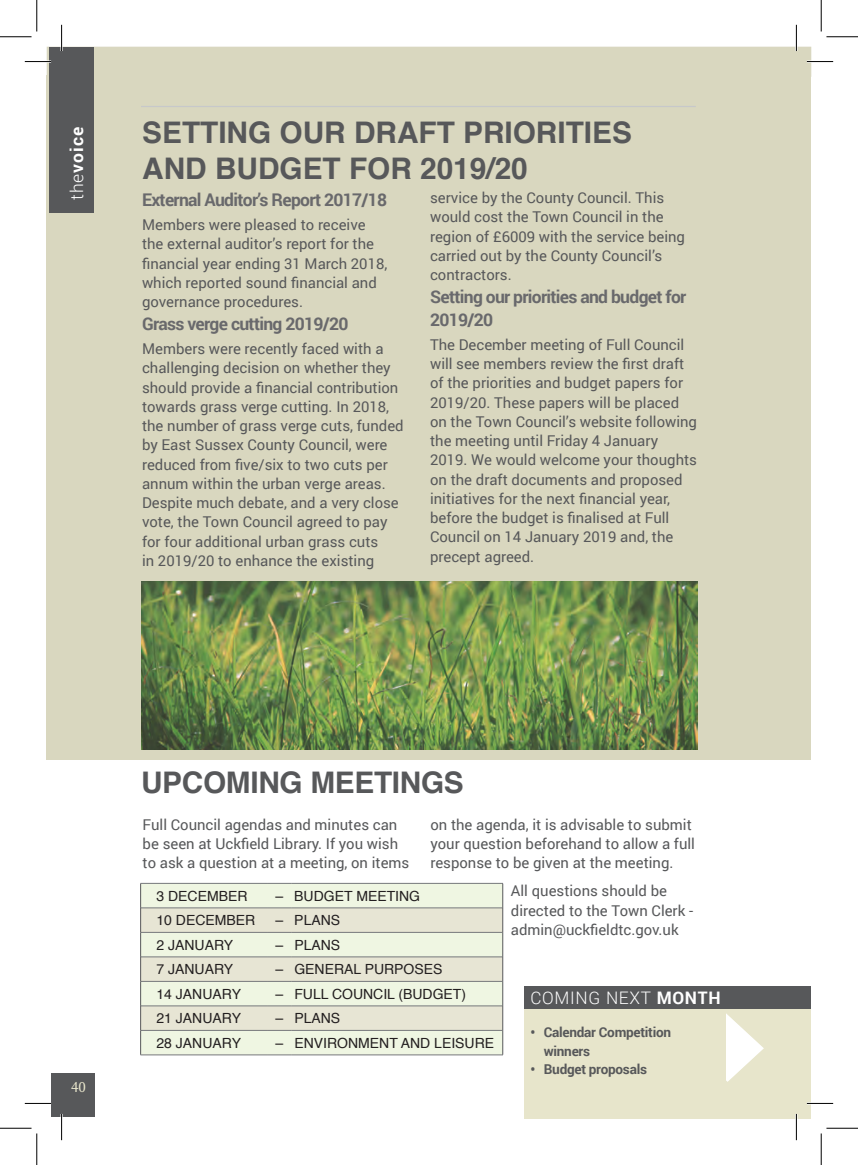
<style>
.page{position:relative;width:858px;height:1165px;background:#fff}
.page>*{position:absolute;margin:0;border:0;box-sizing:border-box;transform-origin:0 0}
.t1{font:700 29.75px/35.7px "Helvetica";color:#57585a}
.t2{font:700 17.5px/22.8px "Roboto";letter-spacing:-.04em;color:#69696c}
.t3{font:700 17.5px "Roboto";letter-spacing:.06em;color:#fff}
.t4{font:300 17.32px "Roboto";letter-spacing:.04em;color:#fff}
.t5{font:14.88px/19.2px "Roboto";color:#57585a}
.t6{font:14.88px "Source Serif Pro";color:#e7e5cb}
.t7{font:14px "Helvetica";color:#231f20}
.t8{font:700 13.65px/18.6px "Roboto";letter-spacing:-.02em;color:#57585a}
.s1{font-weight:300}
.s2{font-weight:700}
</style>
<div class="page">
<div style="left:46px;top:76px;width:765px;height:684px;background:#d9d7bf"></div>
<div style="left:524px;top:986px;width:287px;height:132px;background:#e7e5cb"></div>
<svg style="left:726px;top:1013px;width:38px;height:69px"></svg>
<div style="left:51px;top:1073px;width:44px;height:44px;background:#57585a"></div>
<div style="left:524px;top:986px;width:201px;height:133px;background:#e7e5cb"></div>
<div style="left:524px;top:986px;width:287px;height:22px;background:#57585a"></div>
<div style="left:141px;top:884px;width:361px;height:170px;background:#eff6e2"></div>
<svg style="left:141px;top:908px;width:361px;height:122px;background:#e8ead8"></svg>
<hr style="left:140px;top:883px;width:127px;height:1px;background:#76787b">
<svg style="left:267px;top:883px;width:25px;height:1px"></svg>
<hr style="left:292px;top:883px;width:211px;height:1px;background:#76787b">
<hr style="left:141px;top:907px;width:126px;height:1px;background:#76787b">
<svg style="left:267px;top:907px;width:25px;height:1px"></svg>
<hr style="left:292px;top:907px;width:210px;height:1px;background:#76787b">
<hr style="left:141px;top:932px;width:126px;height:1px;background:#76787b">
<svg style="left:267px;top:932px;width:25px;height:1px"></svg>
<hr style="left:292px;top:932px;width:210px;height:1px;background:#76787b">
<hr style="left:141px;top:956px;width:126px;height:1px;background:#76787b">
<svg style="left:267px;top:956px;width:25px;height:1px"></svg>
<hr style="left:292px;top:956px;width:210px;height:1px;background:#76787b">
<hr style="left:141px;top:981px;width:126px;height:1px;background:#76787b">
<svg style="left:267px;top:981px;width:25px;height:1px"></svg>
<hr style="left:292px;top:981px;width:210px;height:1px;background:#76787b">
<hr style="left:141px;top:1005px;width:126px;height:1px;background:#76787b">
<svg style="left:267px;top:1005px;width:25px;height:1px"></svg>
<hr style="left:292px;top:1005px;width:210px;height:1px;background:#76787b">
<hr style="left:141px;top:1030px;width:126px;height:1px;background:#76787b">
<svg style="left:267px;top:1030px;width:25px;height:1px"></svg>
<hr style="left:292px;top:1030px;width:210px;height:1px;background:#76787b">
<hr style="left:140px;top:1054px;width:127px;height:1px;background:#76787b">
<svg style="left:267px;top:1054px;width:25px;height:1px"></svg>
<hr style="left:292px;top:1054px;width:211px;height:1px;background:#76787b">
<svg style="left:140px;top:883px;width:1px;height:172px"></svg>
<svg style="left:502px;top:884px;width:1px;height:170px"></svg>
<div style="left:47px;top:47px;width:764px;height:30px;background:#d9d7bf"></div>
<hr style="left:141px;top:106px;width:554px;height:1px;background:#c7c8ca">
<div style="left:49px;top:47px;width:44px;height:166px;background:#57585a"></div>
<img style="left:141px;top:581px;width:556px;height:168px">
<hr style="left:25px;top:60px;width:26px;height:3px;background:#fff">
<hr style="left:806px;top:60px;width:26px;height:3px;background:#fff">
<hr style="left:806px;top:1102px;width:26px;height:2px;background:#fff">
<hr style="left:60px;top:25px;width:3px;height:26px;background:#fff">
<hr style="left:60px;top:1114px;width:3px;height:26px;background:#fff">
<hr style="left:795px;top:25px;width:2px;height:26px;background:#fff">
<hr style="left:795px;top:1114px;width:2px;height:26px;background:#fff">
<svg style="left:25px;top:61px;width:26px;height:1px"></svg>
<svg style="left:806px;top:61px;width:26px;height:1px"></svg>
<svg style="left:25px;top:1103px;width:26px;height:1px"></svg>
<svg style="left:806px;top:1103px;width:26px;height:1px"></svg>
<svg style="left:61px;top:25px;width:1px;height:26px"></svg>
<svg style="left:61px;top:1114px;width:1px;height:26px"></svg>
<svg style="left:795px;top:25px;width:1px;height:26px"></svg>
<svg style="left:795px;top:1114px;width:1px;height:26px"></svg>
<hr style="left:0;top:36px;width:32px;height:1px;background:#000">
<hr style="left:826px;top:36px;width:31px;height:1px;background:#000">
<hr style="left:0;top:1128px;width:32px;height:1px;background:#000">
<hr style="left:826px;top:1128px;width:31px;height:1px;background:#000">
<hr style="left:36px;top:0;width:1px;height:32px;background:#000">
<hr style="left:36px;top:1133px;width:1px;height:32px;background:#000">
<hr style="left:820px;top:0;width:1px;height:32px;background:#000">
<hr style="left:820px;top:1133px;width:1px;height:32px;background:#000">
<p class="t3" style="left:65px;top:200px;width:75px;rotate:-90deg"><span class="s1">the</span>voice</p>
<h1 class="t1" style="left:142px;top:115px;width:491px">SETTING OUR DRAFT PRIORITIES<br>AND BUDGET FOR 2019/20</h1>
<p class="t2" style="left:142px;top:188px;width:247px">External Auditor’s Report 2017/18</p>
<p class="t5" style="left:142px;top:215px;width:247px">Members were pleased to receive the external auditor’s report for the financial year ending 31 March 2018, which reported sound financial and governance procedures.</p>
<p class="t2" style="left:142px;top:312px;width:208px">Grass verge cutting 2019/20</p>
<p class="t5" style="left:142px;top:339px;width:263px">Members were recently faced with a challenging decision on whether they should provide a financial contribution towards grass verge cutting. In 2018, the number of grass verge cuts, funded by East Sussex County Council, were reduced from five/six to two cuts per annum within the urban verge areas.<br>Despite much debate, and a very close vote, the Town Council agreed to pay for four additional urban grass cuts<br>in 2019/20 to enhance the existing</p>
<p class="t5" style="left:430px;top:188px;width:256px">service by the County Council. This would cost the Town Council in the region of £6009 with the service being carried out by the County Council’s contractors.</p>
<p class="t2" style="left:430px;top:285px;width:258px">Setting our priorities and budget for<br>2019/20</p>
<p class="t5" style="left:430px;top:334px;width:268px">The December meeting of Full Council will see members review the first draft of the priorities and budget papers for 2019/20. These papers will be placed on the Town Council’s website following the meeting until Friday 4 January 2019. We would welcome your thoughts on the draft documents and proposed initiatives for the next financial year, before the budget is finalised at Full Council on 14 January 2019 and, the precept agreed.</p>
<p class="t6" style="left:71px;top:1077px;width:16px">40</p>
<h1 class="t1" style="left:141px;top:765px;width:324px">UPCOMING MEETINGS</h1>
<p class="t5" style="left:143px;top:814px;width:268px">Full Council agendas and minutes can be seen at Uckfield Library. If you wish to ask a question at a meeting, on items</p>
<p class="t5" style="left:430px;top:814px;width:266px">on the agenda, it is advisable to submit your question beforehand to allow a full response to be given at the meeting.</p>
<p class="t7" style="left:156px;top:885px;width:93px">3 DECEMBER</p>
<p class="t7" style="left:275px;top:885px;width:146px">– BUDGET MEETING</p>
<p class="t7" style="left:156px;top:910px;width:100px">10 DECEMBER</p>
<p class="t7" style="left:275px;top:910px;width:66px">– PLANS</p>
<p class="t7" style="left:156px;top:934px;width:78px">2 JANUARY</p>
<p class="t7" style="left:275px;top:934px;width:66px">– PLANS</p>
<p class="t7" style="left:156px;top:959px;width:78px">7 JANUARY</p>
<p class="t7" style="left:275px;top:959px;width:168px">– GENERAL PURPOSES</p>
<p class="t7" style="left:156px;top:983px;width:86px">14 JANUARY</p>
<p class="t7" style="left:275px;top:983px;width:192px">– FULL COUNCIL (BUDGET)</p>
<p class="t7" style="left:156px;top:1008px;width:86px">21 JANUARY</p>
<p class="t7" style="left:275px;top:1008px;width:66px">– PLANS</p>
<p class="t7" style="left:156px;top:1032px;width:86px">28 JANUARY</p>
<p class="t7" style="left:275px;top:1032px;width:220px">– ENVIRONMENT AND LEISURE</p>
<p class="t5" style="left:510px;top:881px;width:184px">All questions should be directed to the Town Clerk - admin@uckfieldtc.gov.uk</p>
<p class="t4" style="left:530px;top:986px;width:191px">COMING NEXT <span class="s2">MONTH</span></p>
<p class="t8" style="left:543px;top:1023px;width:129px;text-indent:-13px">• Calendar Competition winners</p>
<p class="t8" style="left:530px;top:1060px;width:118px">• Budget proposals</p>
</div>
